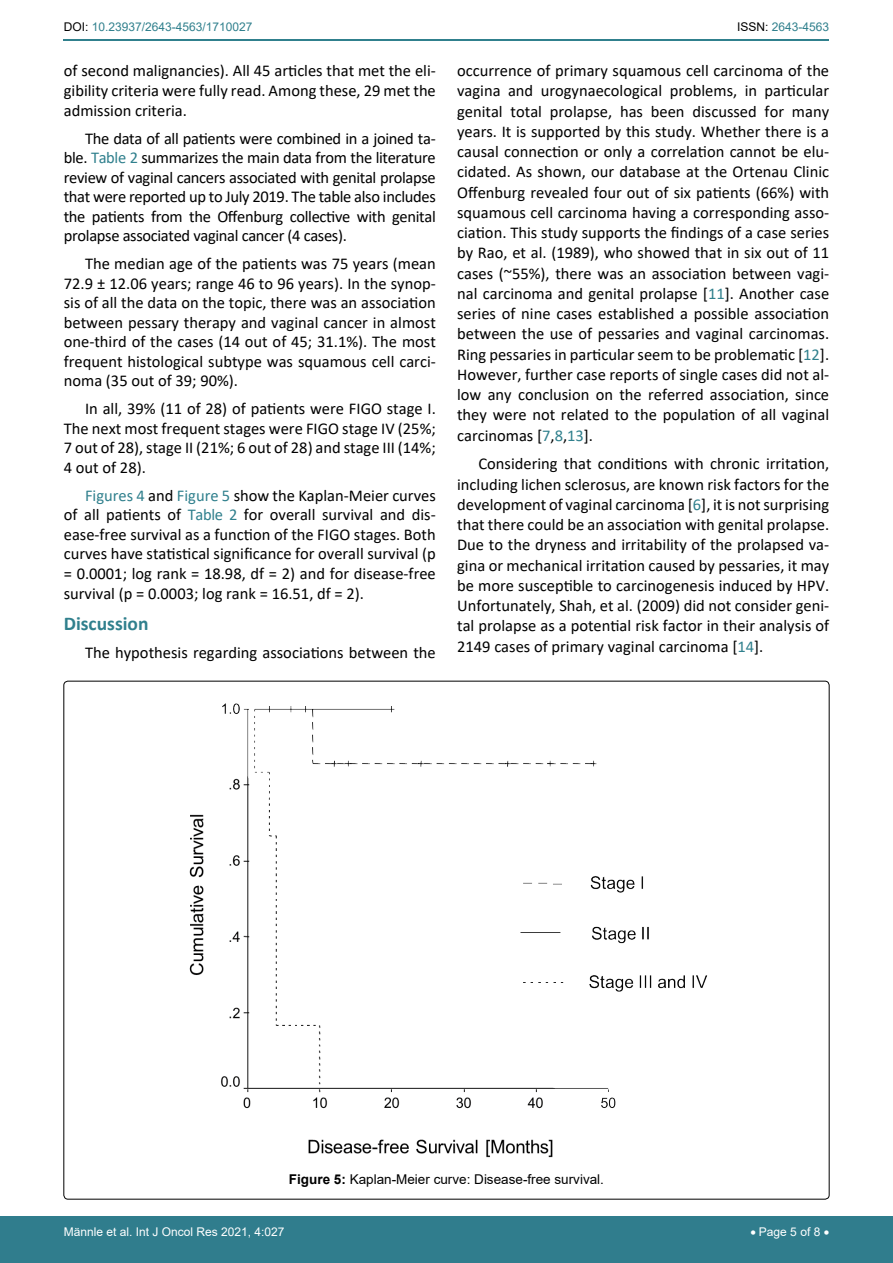
<style>
.page{position:relative;width:893px;height:1263px;background:#fff}
.page>*{position:absolute;margin:0;border:0;box-sizing:border-box;transform-origin:0 0}
.t1{font:700 19.5px "Calibri";color:#30808d}
.t2{font:16.5px/20.2px "Calibri";color:#000;text-align:justify}
.t3{font:13.5px "Arial";color:#000}
.t4{font:12px "Arial";color:#30808d}
.t5{font:12px "Arial";color:#fff}
.s1{color:#000}
.s2{color:#30808d}
.s3{font-weight:700}
</style>
<div class="page">
<hr style="left:64px;top:40px;width:765px;height:1px;background:#30808d">
<div style="left:0;top:1217px;width:893px;height:46px;background:#307d8d"></div>
<img style="left:189px;top:703px;width:519px;height:455px">
<p class="t4" style="left:64px;top:19px;width:190px"><span class="s1">DOI:</span> 10.23937/2643-4563/1710027</p>
<p class="t4" style="left:737px;top:19px;width:94px"><span class="s1">ISSN:</span> 2643-4563</p>
<p class="t2" style="left:64px;top:60px;width:374px;line-height:19.8px">of second malignancies). All 45 articles that met the eli&shy;gibility criteria were fully read. Among these, 29 met the admission criteria.</p>
<p class="t2" style="left:64px;top:128px;width:374px;line-height:19.5px;text-indent:21px">The data of all patients were combined in a joined ta&shy;ble. <span class="s2">Table 2</span> summarizes the main data from the literature review of vaginal cancers associated with genital prolapse that were reported up to July 2019. The table also includes the patients from the Offenburg collective with genital prolapse associated vaginal cancer (4 cases).</p>
<p class="t2" style="left:64px;top:254px;width:374px;line-height:19.5px;text-indent:21px">The median age of the patients was 75 years (mean 72.9 ± 12.06 years; range 46 to 96 years). In the synop&shy;sis of all the data on the topic, there was an association between pessary therapy and vaginal cancer in almost one-third of the cases (14 out of 45; 31.1%). The most frequent histological subtype was squamous cell carci&shy;noma (35 out of 39; 90%).</p>
<p class="t2" style="left:64px;top:399px;width:374px;line-height:19.5px;text-indent:21px">In all, 39% (11 of 28) of patients were FIGO stage I.<br>The next most frequent stages were FIGO stage IV (25%; 7 out of 28), stage II (21%; 6 out of 28) and stage III (14%; 4 out of 28).</p>
<p class="t2" style="left:64px;top:485px;width:374px;line-height:19.5px;text-indent:21px"><span class="s2">Figures 4</span> and <span class="s2">Figure 5</span> show the Kaplan-Meier curves of all patients of <span class="s2">Table 2</span> for overall survival and dis&shy;ease-free survival as a function of the FIGO stages. Both curves have statistical significance for overall survival (p = 0.0001; log rank = 18.98, df = 2) and for disease-free survival (p = 0.0003; log rank = 16.51, df = 2).</p>
<p class="t1" style="left:64px;top:609px;width:86px">Discussion</p>
<p class="t2" style="left:85px;top:642px;width:352px">The hypothesis regarding associations between the</p>
<p class="t2" style="left:457px;top:60px;width:374px">occurrence of primary squamous cell carcinoma of the vagina and urogynaecological problems, in particular genital total prolapse, has been discussed for many years. It is supported by this study. Whether there is a causal connection or only a correlation cannot be elu&shy;cidated. As shown, our database at the Ortenau Clinic Offenburg revealed four out of six patients (66%) with squamous cell carcinoma having a corresponding asso&shy;ciation. This study supports the findings of a case series by Rao, et al. (1989), who showed that in six out of 11 cases (~55%), there was an association between vagi&shy;nal carcinoma and genital prolapse [<span class="s2">11</span>]. Another case series of nine cases established a possible association between the use of pessaries and vaginal carcinomas.<br>Ring pessaries in particular seem to be problematic [<span class="s2">12</span>].<br>However, further case reports of single cases did not al&shy;low any conclusion on the referred association, since they were not related to the population of all vaginal carcinomas [<span class="s2">7</span>,<span class="s2">8</span>,<span class="s2">13</span>].</p>
<p class="t2" style="left:457px;top:453px;width:374px;text-indent:21px">Considering that conditions with chronic irritation, including lichen sclerosus, are known risk factors for the development of vaginal carcinoma [<span class="s2">6</span>], it is not surprising that there could be an association with genital prolapse.<br>Due to the dryness and irritability of the prolapsed va&shy;gina or mechanical irritation caused by pessaries, it may be more susceptible to carcinogenesis induced by HPV.<br>Unfortunately, Shah, et al. (2009) did not consider geni&shy;tal prolapse as a potential risk factor in their analysis of 2149 cases of primary vaginal carcinoma [<span class="s2">14</span>].</p>
<p class="t3" style="left:289px;top:1170px;width:317px"><span class="s3">Figure 5:</span> Kaplan-Meier curve: Disease-free survival.</p>
<p class="t5" style="left:64px;top:1223px;width:222px">Männle et al. Int J Oncol Res 2021, 4:027</p>
<p class="t5" style="left:750px;top:1223px;width:80px">• Page 5 of 8 •</p>
</div>
